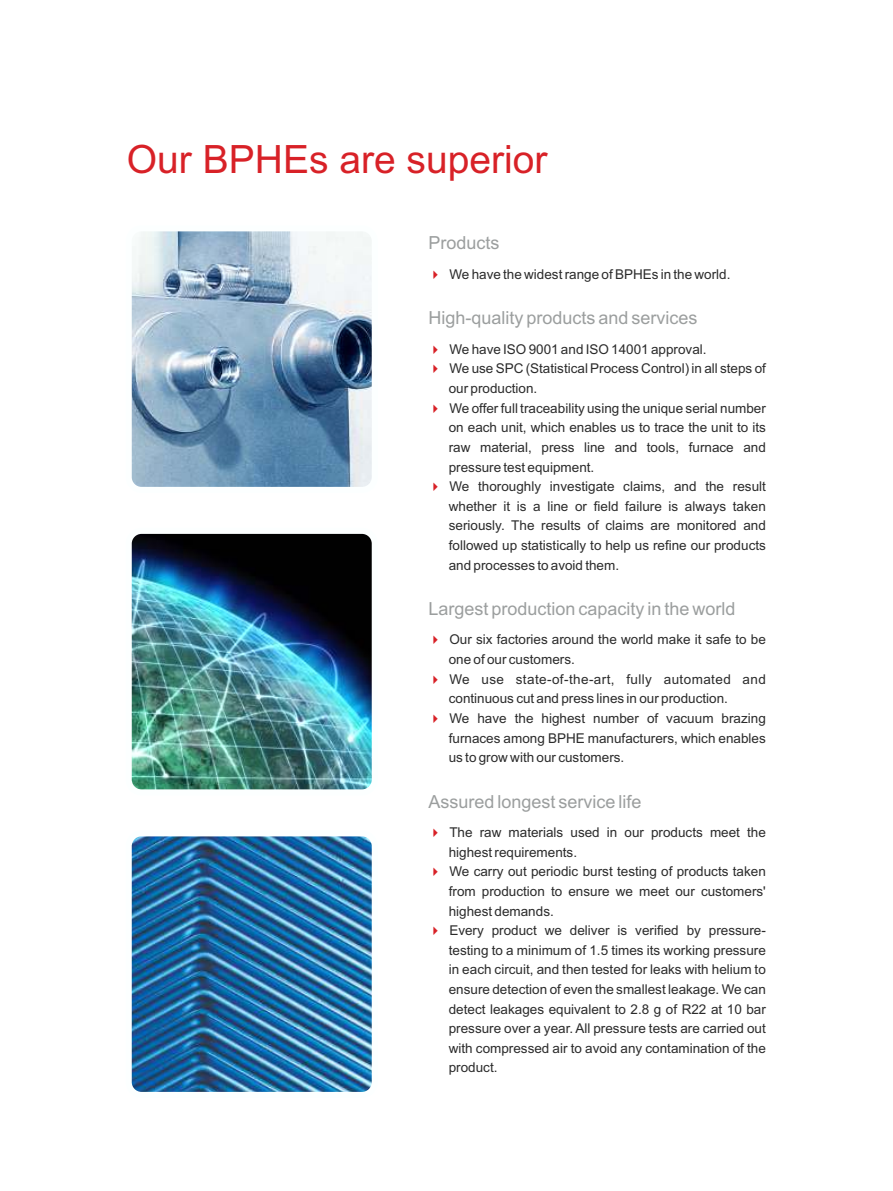
<style>
.page{position:relative;width:893px;height:1191px;background:#fff}
.page>*{position:absolute;margin:0;border:0;box-sizing:border-box;transform-origin:0 0}
.t1{font:39px "Arial";color:#d82127}
.t2{font:18px "Arial";color:#9b9e9e}
.t3{font:13.5px/19.6px "Arial";color:#2b2b2b}
</style>
<div class="page">
<img style="left:133px;top:535px;width:238px;height:253px">
<img style="left:133px;top:837px;width:238px;height:253px">
<img style="left:133px;top:232px;width:238px;height:254px">
<div style="left:126px;top:225px;width:252px;height:268px;border:6px solid #fcffff;border-radius:13px"></div>
<div style="left:126px;top:528px;width:252px;height:267px;border:6px solid #fcffff;border-radius:13px"></div>
<div style="left:126px;top:830px;width:252px;height:267px;border:6px solid #fcffff;border-radius:13px"></div>
<h1 class="t1" style="left:127px;top:145px;width:422px">Our BPHEs are superior</h1>
<h2 class="t2" style="left:428px;top:236px;width:73px">Products</h2>
<p class="t3" style="left:449px;top:266px;width:283px">We have the widest range of BPHEs in the world.</p>
<h2 class="t2" style="left:428px;top:311px;width:271px">High-quality products and services</h2>
<p class="t3" style="left:449px;top:340px;width:319px">We have ISO 9001 and ISO 14001 approval.<br>We use SPC (Statistical Process Control) in all steps of our production.<br>We offer full traceability using the unique serial number on each unit, which enables us to trace the unit to its raw material, press line and tools, furnace and pressure test equipment.<br>We thoroughly investigate claims, and the result whether it is a line or field failure is always taken seriously. The results of claims are monitored and followed up statistically to help us refine our products and processes to avoid them.</p>
<h2 class="t2" style="left:428px;top:602px;width:309px">Largest production capacity in the world</h2>
<p class="t3" style="left:449px;top:631px;width:319px">Our six factories around the world make it safe to be one of our customers.<br>We use state-of-the-art, fully automated and continuous cut and press lines in our production.<br>We have the highest number of vacuum brazing furnaces among BPHE manufacturers, which enables us to grow with our customers.</p>
<h2 class="t2" style="left:428px;top:794px;width:215px">Assured longest service life</h2>
<p class="t3" style="left:449px;top:823px;width:319px">The raw materials used in our products meet the highest requirements.<br>We carry out periodic burst testing of products taken from production to ensure we meet our customers' highest demands.<br>Every product we deliver is verified by pressure&shy;testing to a minimum of 1.5 times its working pressure in each circuit, and then tested for leaks with helium to ensure detection of even the smallest leakage. We can detect leakages equivalent to 2.8 g of R22 at 10 bar pressure over a year. All pressure tests are carried out with compressed air to avoid any contamination of the product.</p>
</div>
